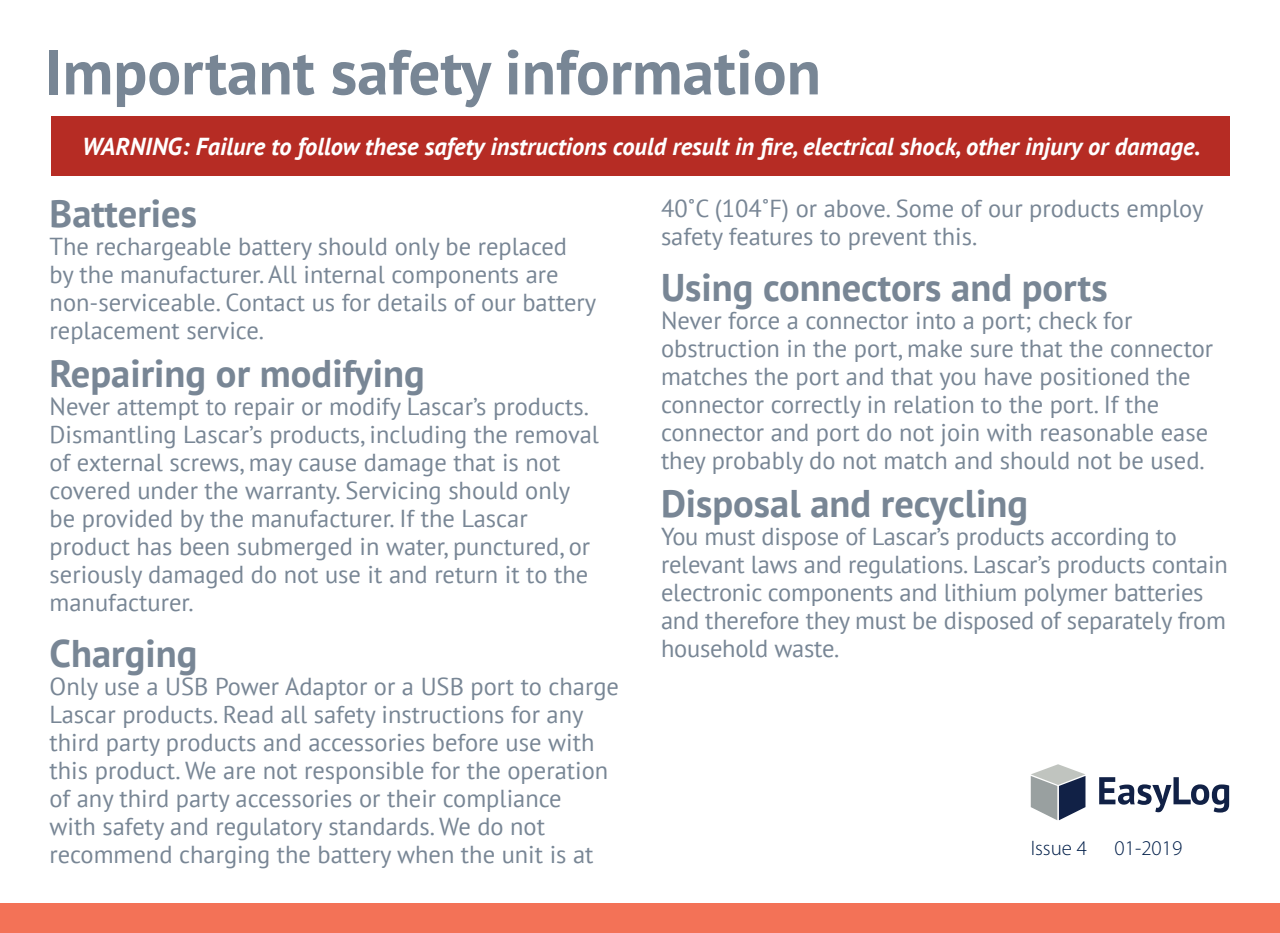
<style>
.page{position:relative;width:1280px;height:933px;background:#fff}
.page>*{position:absolute;margin:0;border:0;box-sizing:border-box;transform-origin:0 0}
.t1{font:700 63px "PT Sans";color:#788695}
.t2{font:700 38.5px "PT Sans";color:#788695}
.t3{font:24.5px/28px "PT Sans";color:#788695}
.t4{font:italic 700 24.5px "PT Sans";color:#fff}
.t5{font:300 21px "Myriad Pro";color:#001e49}
</style>
<div class="page">
<div style="left:51px;top:116px;width:1178px;height:60px;background:#b62c24"></div>
<div style="left:0;top:903px;width:1280px;height:30px;background:#f37257"></div>
<svg style="left:1099px;top:777px;width:130px;height:35px"></svg>
<svg style="left:1031px;top:764px;width:54px;height:56px"></svg>
<p class="t1" style="left:45px;top:30px;width:778px">Important safety information</p>
<p class="t4" style="left:82px;top:130px;width:1120px">WARNING: Failure to follow these safety instructions could result in fire, electrical shock, other injury or damage.</p>
<p class="t2" style="left:50px;top:188px;width:149px">Batteries</p>
<p class="t3" style="left:50px;top:232px;width:548px">The rechargeable battery should only be replaced by the manufacturer. All internal components are non-serviceable. Contact us for details of our battery replacement service.</p>
<p class="t2" style="left:50px;top:348px;width:377px">Repairing or modifying</p>
<p class="t3" style="left:50px;top:392px;width:551px">Never attempt to repair or modify Lascar’s products.<br>Dismantling Lascar’s products, including the removal of external screws, may cause damage that is not covered under the warranty. Servicing should only be provided by the manufacturer. If the Lascar product has been submerged in water, punctured, or seriously damaged do not use it and return it to the manufacturer.</p>
<p class="t2" style="left:50px;top:628px;width:149px">Charging</p>
<p class="t3" style="left:50px;top:672px;width:571px">Only use a USB Power Adaptor or a USB port to charge Lascar products. Read all safety instructions for any third party products and accessories before use with this product. We are not responsible for the operation of any third party accessories or their compliance<br>with safety and regulatory standards. We do not recommend charging the battery when the unit is at</p>
<p class="t3" style="left:661px;top:193px;width:544px">40˚C (104˚F) or above. Some of our products employ safety features to prevent this.</p>
<p class="t2" style="left:661px;top:261px;width:448px">Using connectors and ports</p>
<p class="t3" style="left:661px;top:305px;width:554px">Never force a connector into a port; check for obstruction in the port, make sure that the connector matches the port and that you have positioned the connector correctly in relation to the port. If the connector and port do not join with reasonable ease they probably do not match and should not be used.</p>
<p class="t2" style="left:661px;top:477px;width:368px">Disposal and recycling</p>
<p class="t3" style="left:661px;top:521px;width:568px">You must dispose of Lascar’s products according to relevant laws and regulations. Lascar’s products contain electronic components and lithium polymer batteries and therefore they must be disposed of separately from household waste.</p>
<p class="t5" style="left:1031px;top:835px;width:58px">Issue 4</p>
<p class="t5" style="left:1114px;top:835px;width:69px">01-2019</p>
</div>
